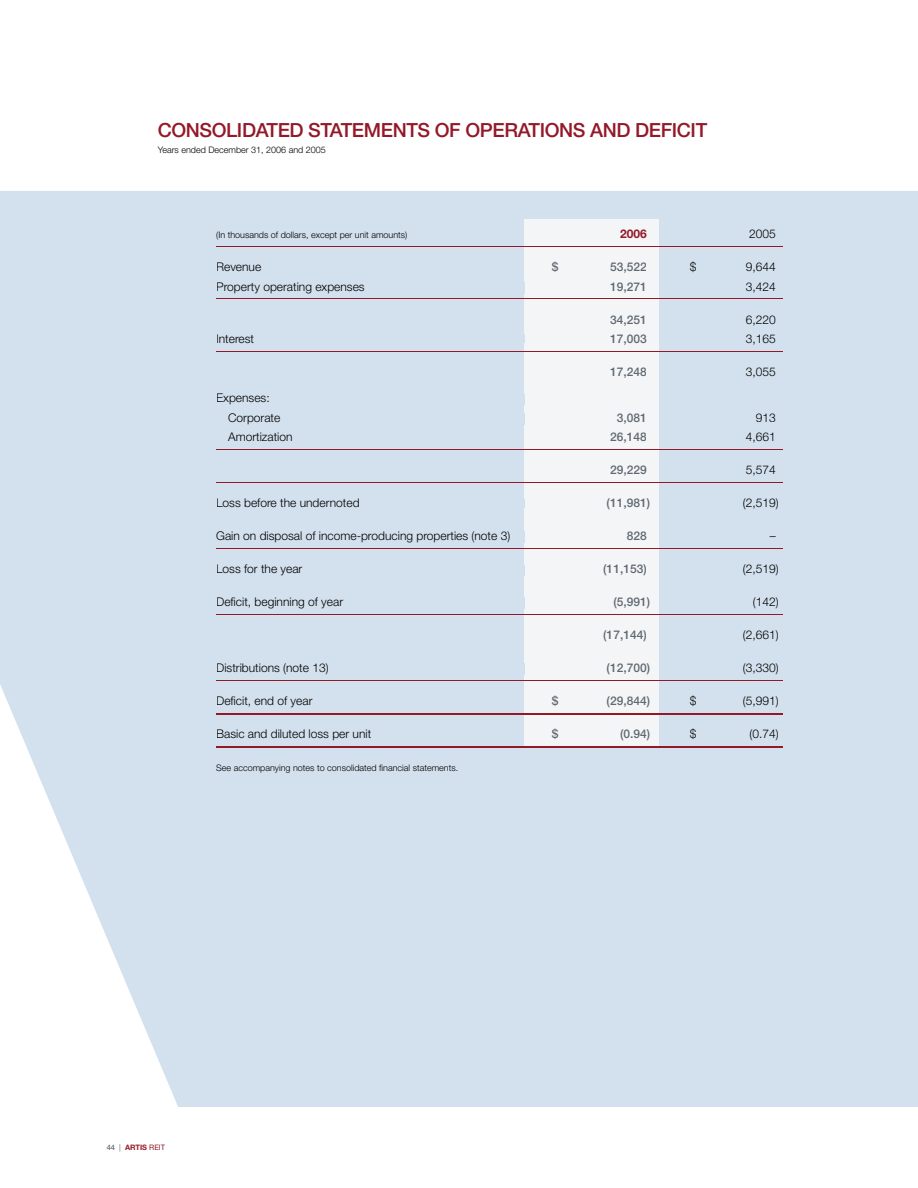
<style>
.page{position:relative;width:918px;height:1188px;background:#fff}
.page>*{position:absolute;margin:0;border:0;box-sizing:border-box;transform-origin:0 0}
.t1{font:500 19.5px "Helvetica Neue LT Std";letter-spacing:-.02em;color:#931929}
.t2{font:300 12px/19.5px "Helvetica Neue LT Std";color:#000}
.t3{font:500 12px "Helvetica Neue LT Std";color:#606972}
.t4{font:700 12px "Helvetica Neue LT Std";color:#931929}
.t5{font:300 9px "Helvetica Neue LT Std";color:#000}
.t6{font:700 7.5px "Helvetica Neue LT Std";color:#931929}
.s1{font-weight:500;color:#606972}
.s2{font-weight:400;color:#606972}
.s3{font-weight:400}
</style>
<div class="page">
<div style="left:0;top:191px;width:918px;height:916px;background:#d3e1ee"></div>
<div style="left:525px;top:219px;width:134px;height:528px;background:#f4f5f6"></div>
<hr style="left:216px;top:246px;width:567px;height:1px;background:#931929">
<hr style="left:216px;top:298px;width:567px;height:1px;background:#931929">
<hr style="left:216px;top:351px;width:567px;height:1px;background:#931929">
<hr style="left:216px;top:449px;width:567px;height:1px;background:#931929">
<hr style="left:216px;top:482px;width:567px;height:1px;background:#931929">
<hr style="left:216px;top:548px;width:567px;height:1px;background:#931929">
<hr style="left:216px;top:614px;width:567px;height:1px;background:#931929">
<hr style="left:216px;top:680px;width:567px;height:1px;background:#931929">
<hr style="left:216px;top:713px;width:567px;height:1px;background:#931929">
<hr style="left:216px;top:746px;width:567px;height:1px;background:#931929">
<div style="left:217px;top:232px;width:190px;height:8px;background:#d3e1ee"></div>
<div style="left:749px;top:230px;width:26px;height:8px;background:#d3e1ee"></div>
<div style="left:217px;top:262px;width:44px;height:9px;background:#d3e1ee"></div>
<div style="left:659px;top:261px;width:117px;height:12px;background:#d3e1ee"></div>
<div style="left:217px;top:282px;width:308px;height:11px;background:#d3e1ee"></div>
<div style="left:659px;top:282px;width:117px;height:10px;background:#d3e1ee"></div>
<div style="left:659px;top:315px;width:117px;height:10px;background:#d3e1ee"></div>
<div style="left:217px;top:335px;width:308px;height:8px;background:#d3e1ee"></div>
<div style="left:659px;top:335px;width:117px;height:10px;background:#d3e1ee"></div>
<div style="left:659px;top:368px;width:117px;height:10px;background:#d3e1ee"></div>
<div style="left:217px;top:394px;width:308px;height:11px;background:#d3e1ee"></div>
<div style="left:216px;top:413px;width:309px;height:11px;background:#d3e1ee"></div>
<div style="left:659px;top:413px;width:117px;height:9px;background:#d3e1ee"></div>
<div style="left:216px;top:433px;width:77px;height:9px;background:#d3e1ee"></div>
<div style="left:659px;top:433px;width:117px;height:10px;background:#d3e1ee"></div>
<div style="left:659px;top:466px;width:117px;height:10px;background:#d3e1ee"></div>
<div style="left:217px;top:499px;width:308px;height:8px;background:#d3e1ee"></div>
<div style="left:659px;top:499px;width:120px;height:11px;background:#d3e1ee"></div>
<div style="left:217px;top:532px;width:308px;height:11px;background:#d3e1ee"></div>
<hr style="left:659px;top:537px;width:117px;height:3px;background:#d3e1ee">
<div style="left:217px;top:565px;width:308px;height:11px;background:#d3e1ee"></div>
<div style="left:659px;top:565px;width:120px;height:11px;background:#d3e1ee"></div>
<div style="left:217px;top:598px;width:308px;height:11px;background:#d3e1ee"></div>
<div style="left:659px;top:598px;width:120px;height:11px;background:#d3e1ee"></div>
<div style="left:659px;top:631px;width:120px;height:11px;background:#d3e1ee"></div>
<div style="left:217px;top:664px;width:308px;height:11px;background:#d3e1ee"></div>
<div style="left:659px;top:664px;width:120px;height:11px;background:#d3e1ee"></div>
<div style="left:217px;top:697px;width:95px;height:11px;background:#d3e1ee"></div>
<div style="left:659px;top:696px;width:120px;height:12px;background:#d3e1ee"></div>
<div style="left:217px;top:730px;width:154px;height:11px;background:#d3e1ee"></div>
<div style="left:659px;top:729px;width:120px;height:12px;background:#d3e1ee"></div>
<div style="left:217px;top:765px;width:240px;height:8px;background:#d3e1ee"></div>
<h1 class="t1" style="left:158px;top:118px;width:551px">CONSOLIDATED STATEMENTS OF OPERATIONS AND DEFICIT</h1>
<p class="t5" style="left:158px;top:144px;width:170px">Years ended December 31, 2006 and 2005</p>
<p class="t5" style="left:216px;top:229px;width:193px">(In thousands of dollars, except per unit amounts)</p>
<p class="t4" style="left:620px;top:226px;width:28px">2006</p>
<p class="t2" style="left:749px;top:224px;width:28px">2005</p>
<p class="t2" style="left:216px;top:257px;width:47px">Revenue</p>
<p class="t3" style="left:552px;top:260px;width:8px">$</p>
<p class="t3" style="left:610px;top:260px;width:38px">53,522</p>
<p class="t2" style="left:690px;top:257px;width:8px">$</p>
<p class="t2" style="left:746px;top:257px;width:32px">9,644</p>
<p class="t2" style="left:216px;top:276px;width:150px">Property operating expenses</p>
<p class="t3" style="left:610px;top:279px;width:38px">19,271</p>
<p class="t2" style="left:746px;top:276px;width:32px">3,424</p>
<p class="t3" style="left:610px;top:312px;width:38px">34,251</p>
<p class="t2" style="left:746px;top:309px;width:32px">6,220</p>
<p class="t2" style="left:216px;top:329px;width:40px">Interest</p>
<p class="t3" style="left:610px;top:332px;width:38px">17,003</p>
<p class="t2" style="left:746px;top:329px;width:32px">3,165</p>
<p class="t3" style="left:610px;top:365px;width:38px">17,248</p>
<p class="t2" style="left:746px;top:362px;width:32px">3,055</p>
<p class="t2" style="left:228px;top:388px;width:54px;text-indent:-12px">Expenses:<br>Corporate</p>
<p class="t3" style="left:617px;top:410px;width:32px">3,081</p>
<p class="t2" style="left:756px;top:408px;width:22px">913</p>
<p class="t2" style="left:228px;top:427px;width:66px">Amortization</p>
<p class="t3" style="left:610px;top:430px;width:38px">26,148</p>
<p class="t2" style="left:746px;top:427px;width:32px">4,661</p>
<p class="t3" style="left:610px;top:463px;width:38px">29,229</p>
<p class="t2" style="left:746px;top:460px;width:32px">5,574</p>
<p class="t2" style="left:216px;top:493px;width:145px">Loss before the undernoted</p>
<p class="t3" style="left:607px;top:496px;width:45px">(11,981 )</p>
<p class="t2" style="left:743px;top:493px;width:37px">(2,519 )</p>
<p class="t2" style="left:216px;top:526px;width:296px">Gain on disposal of income-producing properties (note 3)</p>
<p class="t3" style="left:627px;top:529px;width:22px">828</p>
<p class="t2" style="left:770px;top:526px;width:7px">–</p>
<p class="t2" style="left:216px;top:559px;width:88px">Loss for the year</p>
<p class="t3" style="left:603px;top:562px;width:45px">(11,153)</p>
<p class="t2" style="left:743px;top:559px;width:37px">(2,519 )</p>
<p class="t2" style="left:216px;top:592px;width:128px">Deficit, beginning of year</p>
<p class="t3" style="left:613px;top:595px;width:38px">(5,991 )</p>
<p class="t2" style="left:753px;top:592px;width:27px">(142 )</p>
<p class="t3" style="left:603px;top:628px;width:45px">(17,144)</p>
<p class="t2" style="left:743px;top:625px;width:37px">(2,661 )</p>
<p class="t2" style="left:216px;top:658px;width:114px">Distributions (note 13)</p>
<p class="t3" style="left:607px;top:661px;width:45px">(12,700 )</p>
<p class="t2" style="left:743px;top:658px;width:37px">(3,330 )</p>
<p class="t2" style="left:216px;top:691px;width:98px">Deficit, end of year</p>
<p class="t3" style="left:552px;top:694px;width:8px">$</p>
<p class="t3" style="left:607px;top:694px;width:45px">(29,844 )</p>
<p class="t2" style="left:690px;top:691px;width:8px">$</p>
<p class="t2" style="left:743px;top:691px;width:37px">(5,991 )</p>
<p class="t2" style="left:216px;top:724px;width:157px">Basic and diluted loss per unit</p>
<p class="t3" style="left:552px;top:727px;width:8px">$</p>
<p class="t3" style="left:620px;top:727px;width:32px">(0.94 )</p>
<p class="t2" style="left:690px;top:724px;width:8px">$</p>
<p class="t2" style="left:749px;top:724px;width:31px">(0.74 )</p>
<p class="t5" style="left:216px;top:763px;width:244px">See accompanying notes to consolidated financial statements.</p>
<p class="t6" style="left:107px;top:1143px;width:60px"><span class="s1">44</span> <span class="s2">|</span> ARTIS <span class="s3">REIT</span></p>
</div>
